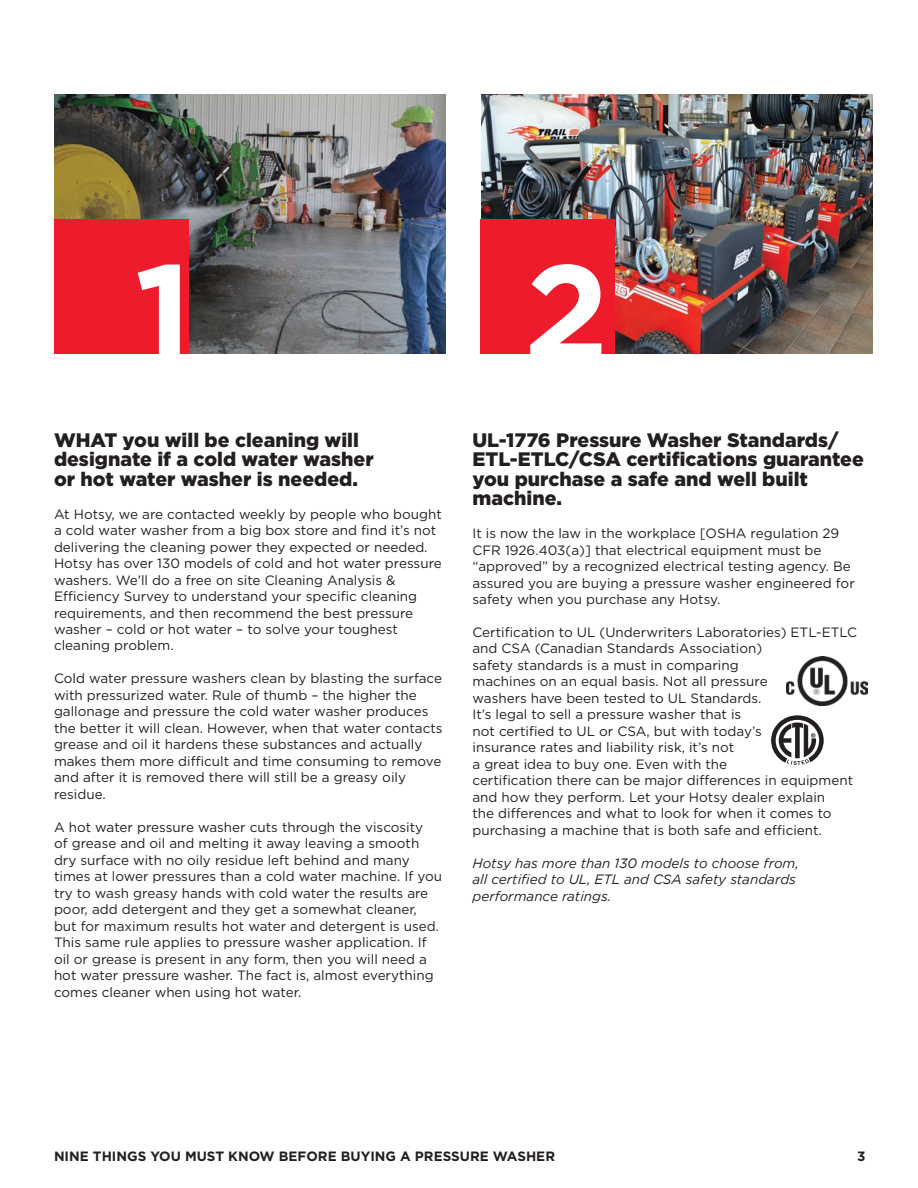
<style>
.page{position:relative;width:918px;height:1188px;background:#fff}
.page>*{position:absolute;margin:0;border:0;box-sizing:border-box;transform-origin:0 0}
.t1{font:700 137.4px "Gotham";color:#fff}
.t2{font:900 19.5px/19.5px "Gotham";color:#231f20}
.t3{font:13.5px/16.5px "Gotham";color:#231f20}
.t4{font:italic 13.5px/16.5px "Gotham";color:#231f20}
.t5{font:700 13.5px "Gotham";color:#231f20}
</style>
<div class="page">
<img style="left:54px;top:94px;width:392px;height:260px">
<img style="left:481px;top:94px;width:392px;height:260px">
<div style="left:54px;top:219px;width:134px;height:134px;background:#ee1b2c"></div>
<div style="left:481px;top:219px;width:134px;height:135px;background:#ee1b2c"></div>
<img style="left:786px;top:656px;width:81px;height:50px">
<svg style="left:771px;top:715px;width:53px;height:50px"></svg>
<h1 class="t1" style="left:134px;top:222px;width:59px">1</h1>
<h1 class="t1" style="left:524px;top:222px;width:87px">2</h1>
<h2 class="t2" style="left:54px;top:430px;width:321px">WHAT you will be cleaning will designate if a cold water washer or hot water washer is needed.</h2>
<p class="t3" style="left:54px;top:505px;width:389px">At Hotsy, we are contacted weekly by people who bought a cold water washer from a big box store and find it’s not delivering the cleaning power they expected or needed.<br>Hotsy has over 130 models of cold and hot water pressure washers. We’ll do a free on site Cleaning Analysis &amp; Efficiency Survey to understand your specific cleaning requirements, and then recommend the best pressure washer – cold or hot water – to solve your toughest cleaning problem.</p>
<p class="t3" style="left:54px;top:670px;width:390px">Cold water pressure washers clean by blasting the surface with pressurized water. Rule of thumb – the higher the gallonage and pressure the cold water washer produces the better it will clean. However, when that water contacts grease and oil it hardens these substances and actually makes them more difficult and time consuming to remove and after it is removed there will still be a greasy oily residue.</p>
<p class="t3" style="left:54px;top:819px;width:390px">A hot water pressure washer cuts through the viscosity<br>of grease and oil and melting it away leaving a smooth dry surface with no oily residue left behind and many times at lower pressures than a cold water machine. If you try to wash greasy hands with cold water the results are poor, add detergent and they get a somewhat cleaner, but for maximum results hot water and detergent is used.<br>This same rule applies to pressure washer application. If oil or grease is present in any form, then you will need a hot water pressure washer. The fact is, almost everything comes cleaner when using hot water.</p>
<h2 class="t2" style="left:472px;top:430px;width:393px">UL-1776 Pressure Washer Standards/<br>ETL-ETLC/CSA certifications guarantee you purchase a safe and well built machine.</h2>
<p class="t3" style="left:472px;top:525px;width:384px">It is now the law in the workplace [OSHA regulation 29<br>CFR 1926.403(a)] that electrical equipment must be “approved” by a recognized electrical testing agency. Be assured you are buying a pressure washer engineered for safety when you purchase any Hotsy.</p>
<p class="t3" style="left:472px;top:624px;width:386px">Certification to UL (Underwriters Laboratories) ETL-ETLC and CSA (Canadian Standards Association)<br>safety standards is a must in comparing<br>machines on an equal basis. Not all pressure<br>washers have been tested to UL Standards.<br>It’s legal to sell a pressure washer that is<br>not certified to UL or CSA, but with today’s<br>insurance rates and liability risk, it’s not<br>a great idea to buy one. Even with the<br>certification there can be major differences in equipment and how they perform. Let your Hotsy dealer explain<br>the differences and what to look for when it comes to purchasing a machine that is both safe and efficient.</p>
<p class="t4" style="left:472px;top:855px;width:328px">Hotsy has more than 130 models to choose from, all certified to UL, ETL and CSA safety standards performance ratings.</p>
<p class="t5" style="left:54px;top:1147px;width:503px">NINE THINGS YOU MUST KNOW BEFORE BUYING A PRESSURE WASHER</p>
<p class="t5" style="left:857px;top:1147px;width:10px">3</p>
</div>
